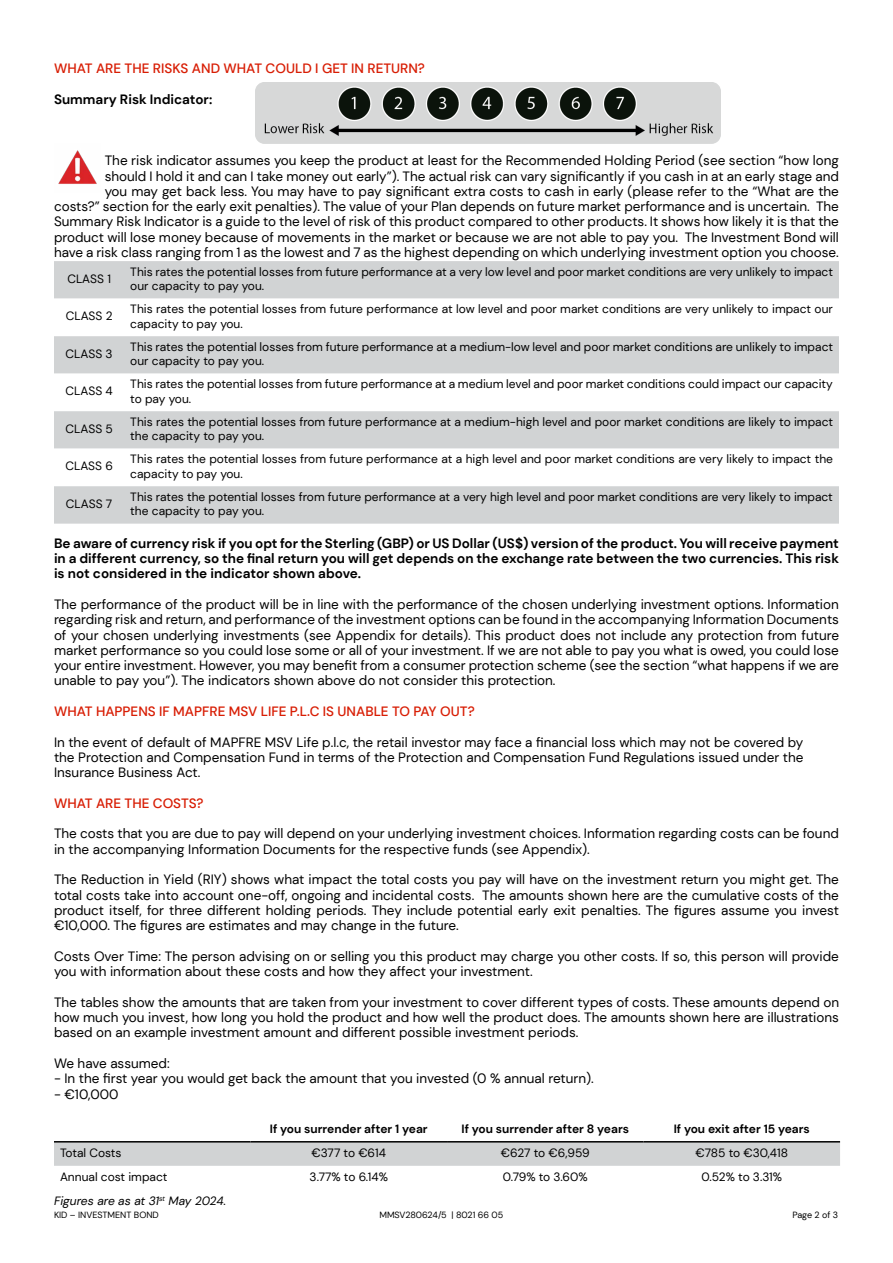
<style>
.page{position:relative;width:893px;height:1263px;background:#fff}
.page>*{position:absolute;margin:0;border:0;box-sizing:border-box;transform-origin:0 0}
.t1{font:13.5px/15.3px "DM Sans";color:#000;text-align:justify}
.t2{font:700 13.5px/15.3px "DM Sans";color:#000;text-align:justify}
.t3{font:500 13.5px "DM Sans";color:#d81e05}
.t4{font:12px/14.4px "DM Sans";color:#000}
.t5{font:700 12px "DM Sans";color:#000}
.t6{font:italic 12px "DM Sans";color:#000}
.t7{font:9px "DM Sans";color:#000}
</style>
<div class="page">
<img style="left:58px;top:150px;width:39px;height:34px">
<img style="left:256px;top:83px;width:465px;height:60px">
<div style="left:54px;top:1142px;width:786px;height:24px;background:#d1d3d4"></div>
<hr style="left:54px;top:1141px;width:196px;height:1px;background:#000">
<hr style="left:250px;top:1141px;width:197px;height:1px;background:#000">
<hr style="left:447px;top:1141px;width:197px;height:1px;background:#000">
<hr style="left:644px;top:1141px;width:196px;height:1px;background:#000">
<div style="left:54px;top:261px;width:785px;height:263px;background:#d1d3d4"></div>
<svg style="left:54px;top:299px;width:785px;height:187px"></svg>
<p class="t3" style="left:54px;top:60px;width:372px">WHAT ARE THE RISKS AND WHAT COULD I GET IN RETURN?</p>
<p class="t2" style="left:54px;top:92px;width:160px">Summary Risk Indicator:</p>
<p class="t1" style="left:54px;top:153px;width:786px;text-align:right">The risk indicator assumes you keep the product at least for the Recommended Holding Period (see section “how long<br>should I hold it and can I take money out early”). The actual risk can vary significantly if you cash in at an early stage and<br>you may get back less. You may have to pay significant extra costs to cash in early (please refer to the “What are the<br>costs?” section for the early exit penalties). The value of your Plan depends on future market performance and is uncertain. The Summary Risk Indicator is a guide to the level of risk of this product compared to other products. It shows how likely it is that the product will lose money because of movements in the market or because we are not able to pay you. The Investment Bond will have a risk class ranging from 1 as the lowest and 7 as the highest depending on which underlying investment option you choose.</p>
<p class="t4" style="left:67px;top:271px;width:45px">CLASS 1</p>
<p class="t4" style="left:130px;top:264px;width:704px">This rates the potential losses from future performance at a very low level and poor market conditions are very unlikely to impact our capacity to pay you.</p>
<p class="t4" style="left:66px;top:309px;width:48px">CLASS 2</p>
<p class="t4" style="left:130px;top:302px;width:704px">This rates the potential losses from future performance at low level and poor market conditions are very unlikely to impact our capacity to pay you.</p>
<p class="t4" style="left:66px;top:346px;width:49px">CLASS 3</p>
<p class="t4" style="left:130px;top:339px;width:704px">This rates the potential losses from future performance at a medium-low level and poor market conditions are unlikely to impact our capacity to pay you.</p>
<p class="t4" style="left:66px;top:384px;width:49px">CLASS 4</p>
<p class="t4" style="left:130px;top:377px;width:704px">This rates the potential losses from future performance at a medium level and poor market conditions could impact our capacity to pay you.</p>
<p class="t4" style="left:66px;top:421px;width:49px">CLASS 5</p>
<p class="t4" style="left:130px;top:414px;width:704px">This rates the potential losses from future performance at a medium-high level and poor market conditions are likely to impact the capacity to pay you.</p>
<p class="t4" style="left:65px;top:459px;width:49px">CLASS 6</p>
<p class="t4" style="left:130px;top:452px;width:704px">This rates the potential losses from future performance at a high level and poor market conditions are very likely to impact the capacity to pay you.</p>
<p class="t4" style="left:66px;top:496px;width:48px">CLASS 7</p>
<p class="t4" style="left:130px;top:489px;width:704px">This rates the potential losses from future performance at a very high level and poor market conditions are very likely to impact the capacity to pay you.</p>
<p class="t2" style="left:54px;top:535px;width:786px">Be aware of currency risk if you opt for the Sterling (GBP) or US Dollar (US$) version of the product. You will receive payment in a different currency, so the final return you will get depends on the exchange rate between the two currencies. This risk is not considered in the indicator shown above.</p>
<p class="t1" style="left:54px;top:596px;width:786px">The performance of the product will be in line with the performance of the chosen underlying investment options. Information regarding risk and return, and performance of the investment options can be found in the accompanying Information Documents of your chosen underlying investments (see Appendix for details). This product does not include any protection from future market performance so you could lose some or all of your investment. If we are not able to pay you what is owed, you could lose your entire investment. However, you may benefit from a consumer protection scheme (see the section “what happens if we are unable to pay you”). The indicators shown above do not consider this protection.</p>
<p class="t3" style="left:54px;top:703px;width:422px">WHAT HAPPENS IF MAPFRE MSV LIFE P.L.C IS UNABLE TO PAY OUT?</p>
<p class="t1" style="left:54px;top:734px;width:751px">In the event of default of MAPFRE MSV Life p.l.c, the retail investor may face a financial loss which may not be covered by the Protection and Compensation Fund in terms of the Protection and Compensation Fund Regulations issued under the Insurance Business Act.</p>
<p class="t3" style="left:54px;top:795px;width:151px">WHAT ARE THE COSTS?</p>
<p class="t1" style="left:54px;top:826px;width:786px">The costs that you are due to pay will depend on your underlying investment choices. Information regarding costs can be found in the accompanying Information Documents for the respective funds (see Appendix).</p>
<p class="t1" style="left:54px;top:872px;width:786px">The Reduction in Yield (RIY) shows what impact the total costs you pay will have on the investment return you might get. The total costs take into account one-off, ongoing and incidental costs. The amounts shown here are the cumulative costs of the product itself, for three different holding periods. They include potential early exit penalties. The figures assume you invest €10,000. The figures are estimates and may change in the future.</p>
<p class="t1" style="left:54px;top:948px;width:786px">Costs Over Time: The person advising on or selling you this product may charge you other costs. If so, this person will provide you with information about these costs and how they affect your investment.</p>
<p class="t1" style="left:54px;top:994px;width:787px">The tables show the amounts that are taken from your investment to cover different types of costs. These amounts depend on how much you invest, how long you hold the product and how well the product does. The amounts shown here are illustrations based on an example investment amount and different possible investment periods.</p>
<p class="t1" style="left:54px;top:1055px;width:117px">We have assumed:</p>
<p class="t1" style="left:54px;top:1071px;width:541px">- In the first year you would get back the amount that you invested (0 % annual return).</p>
<p class="t1" style="left:54px;top:1086px;width:66px">- €10,000</p>
<p class="t5" style="left:270px;top:1121px;width:159px">If you surrender after 1 year</p>
<p class="t5" style="left:461px;top:1121px;width:169px">If you surrender after 8 years</p>
<p class="t5" style="left:674px;top:1121px;width:138px">If you exit after 15 years</p>
<p class="t4" style="left:60px;top:1145px;width:63px">Total Costs</p>
<p class="t4" style="left:311px;top:1145px;width:76px">€377 to €614</p>
<p class="t4" style="left:501px;top:1145px;width:90px">€627 to €6,959</p>
<p class="t4" style="left:695px;top:1145px;width:94px">€785 to €30,418</p>
<p class="t4" style="left:60px;top:1169px;width:109px">Annual cost impact</p>
<p class="t4" style="left:310px;top:1169px;width:80px">3.77% to 6.14%</p>
<p class="t4" style="left:503px;top:1169px;width:86px">0.79% to 3.60%</p>
<p class="t4" style="left:701px;top:1169px;width:82px">0.52% to 3.31%</p>
<p class="t7" style="left:54px;top:1209px;width:106px">KID – INVESTMENT BOND</p>
<p class="t7" style="left:379px;top:1209px;width:126px">MMSV280624/5 | 8021 66 05</p>
<p class="t6" style="left:54px;top:1193px;width:174px">Figures are as at 31<sup>st</sup> May 2024.</p>
<p class="t7" style="left:792px;top:1209px;width:47px">Page 2 of 3</p>
</div>
